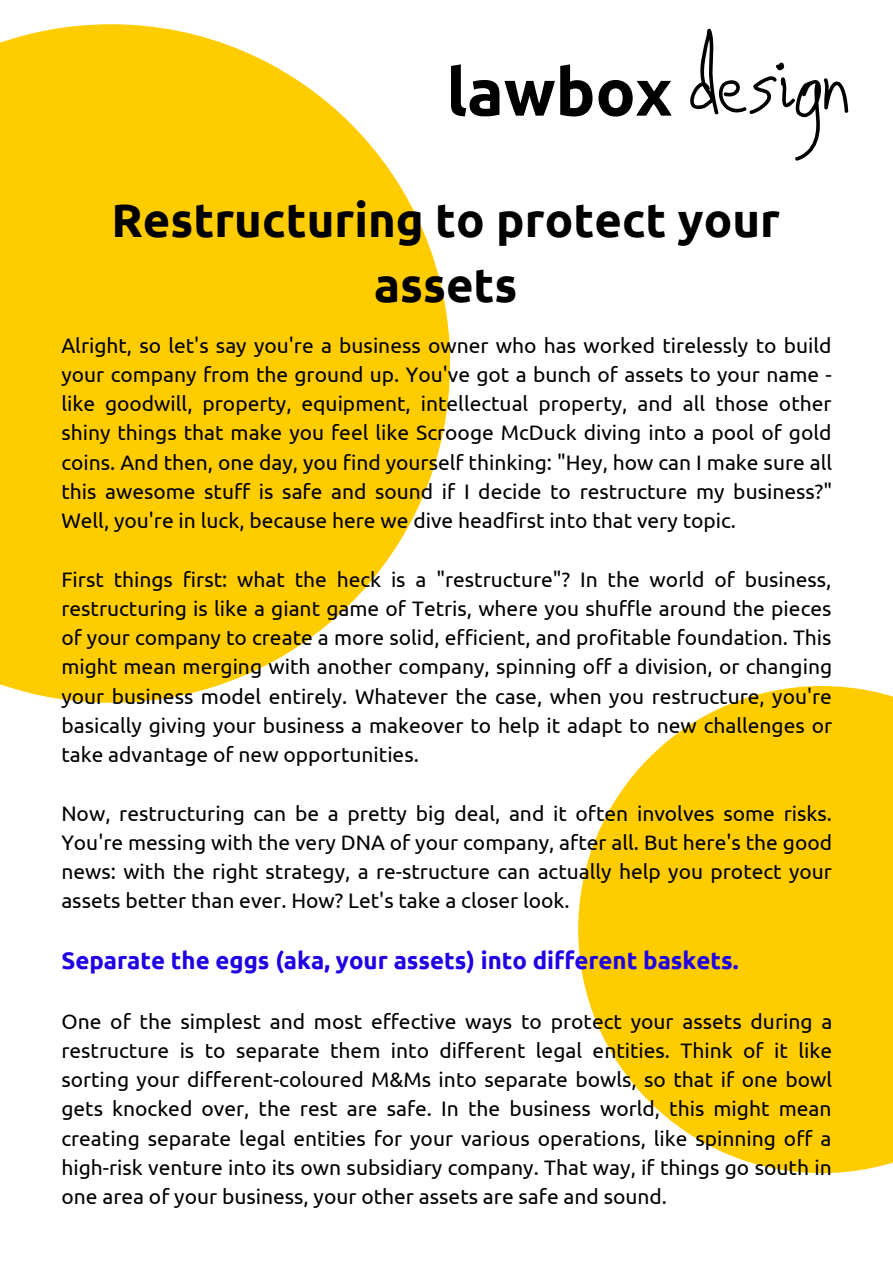
<style>
.page{position:relative;width:893px;height:1264px;background:#fff}
.page>*{position:absolute;margin:0;border:0;box-sizing:border-box;transform-origin:0 0}
.t1{font:127.95px "Aka Acid GR Real Adult";color:#000}
.t2{font:700 66px "Ubuntu";color:#000}
.t3{font:700 47.25px/65.2px "Ubuntu";color:#000;text-align:center}
.t4{font:700 24px "Ubuntu";color:#1f00e4}
.t5{font:21px/29.2px "Ubuntu";color:#000;text-align:justify}
</style>
<div class="page">
<svg style="left:0;top:24px;width:450px;height:678px;fill:#fc0"></svg>
<svg style="left:578px;top:686px;width:314px;height:487px;fill:#fc0"></svg>
<p class="t1" style="left:690px;top:10px;width:160px">design</p>
<p class="t3" style="left:111px;top:187px;width:670px">Restructuring to protect your assets</p>
<p class="t5" style="left:61px;top:330px;width:772px">Alright, so let's say you're a business owner who has worked tirelessly to build your company from the ground up. You've got a bunch of assets to your name - like goodwill, property, equipment, intellectual property, and all those other shiny things that make you feel like Scrooge McDuck diving into a pool of gold coins. And then, one day, you find yourself thinking: "Hey, how can I make sure all this awesome stuff is safe and sound if I decide to restructure my business?" Well, you're in luck, because here we dive headfirst into that very topic.</p>
<p class="t5" style="left:61px;top:564px;width:772px">First things first: what the heck is a "restructure"? In the world of business, restructuring is like a giant game of Tetris, where you shuffle around the pieces of your company to create a more solid, efficient, and profitable foundation. This might mean merging with another company, spinning off a division, or changing your business model entirely. Whatever the case, when you restructure, you're basically giving your business a makeover to help it adapt to new challenges or take advantage of new opportunities.</p>
<p class="t5" style="left:61px;top:798px;width:772px">Now, restructuring can be a pretty big deal, and it often involves some risks.<br>You're messing with the very DNA of your company, after all. But here's the good news: with the right strategy, a re-structure can actually help you protect your assets better than ever. How? Let's take a closer look.</p>
<p class="t2" style="left:446px;top:54px;width:227px">lawbox</p>
<p class="t4" style="left:61px;top:946px;width:678px">Separate the eggs (aka, your assets) into different baskets.</p>
<p class="t5" style="left:61px;top:1006px;width:772px">One of the simplest and most effective ways to protect your assets during a restructure is to separate them into different legal entities. Think of it like sorting your different-coloured M&amp;Ms into separate bowls, so that if one bowl gets knocked over, the rest are safe. In the business world, this might mean creating separate legal entities for your various operations, like spinning off a high-risk venture into its own subsidiary company. That way, if things go south in one area of your business, your other assets are safe and sound.</p>
</div>
